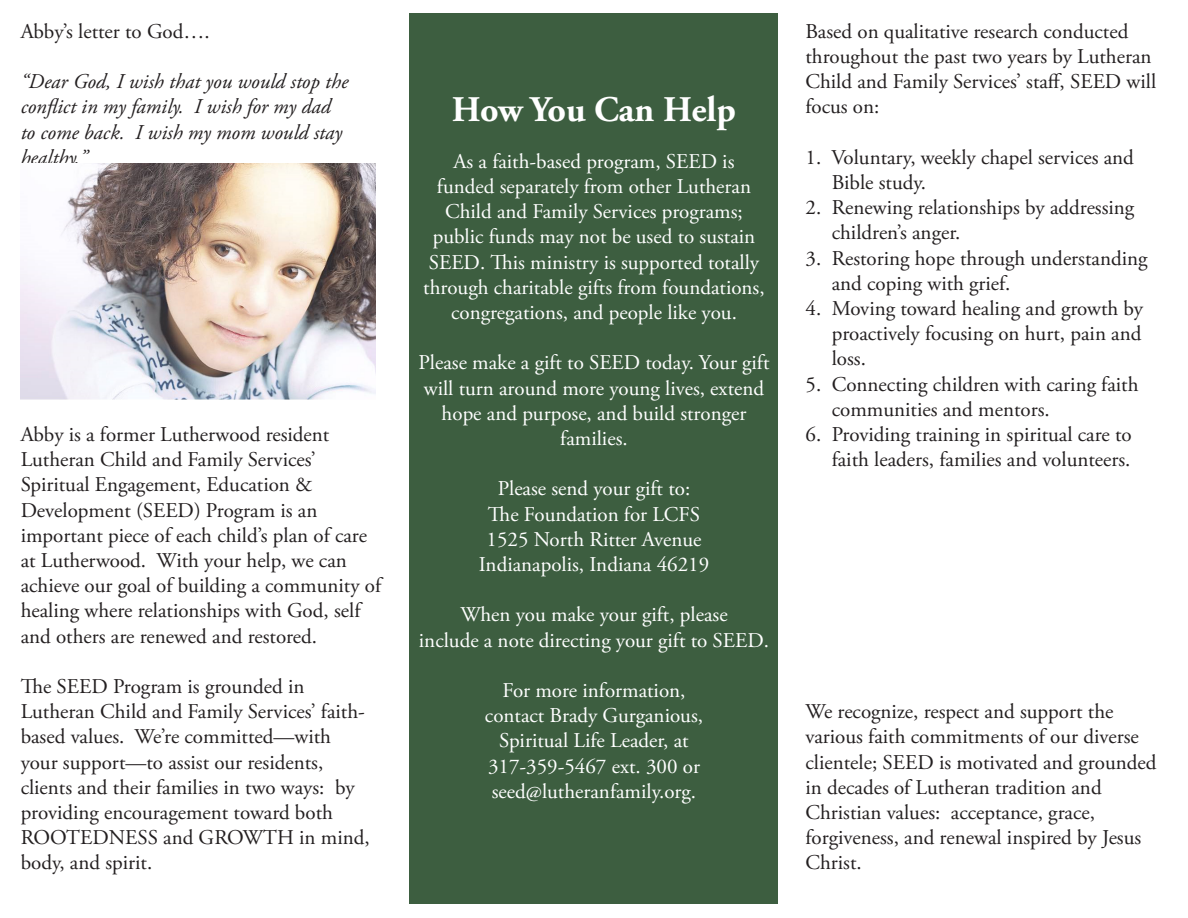
<style>
.page{position:relative;width:1188px;height:918px;background:#fff}
.page>*{position:absolute;margin:0;border:0;box-sizing:border-box;transform-origin:0 0}
.t1{font:700 36px "Adobe Garamond Pro";letter-spacing:-.01em;color:#fff}
.t2{font:21px/25.2px "Adobe Garamond Pro";color:#231f20}
.t3{font:21px/25.2px "Adobe Garamond Pro";color:#fff;text-align:center}
.t4{font:italic 21px/25.2px "Adobe Garamond Pro";color:#231f20}
</style>
<div class="page">
<div style="left:410px;top:14px;width:368px;height:890px;background:#3d5e40"></div>
<img style="left:21px;top:164px;width:354px;height:235px">
<p class="t2" style="left:21px;top:19px;width:191px">Abby’s letter to God….</p>
<p class="t4" style="left:21px;top:69px;width:329px">“Dear God, I wish that you would stop the conflict in my family. I wish for my dad to come back. I wish my mom would stay healthy.”</p>
<p class="t2" style="left:21px;top:422px;width:362px">Abby is a former Lutherwood resident Lutheran Child and Family Services’ Spiritual Engagement, Education &amp; Development (SEED) Program is an important piece of each child’s plan of care at Lutherwood. With your help, we can achieve our goal of building a community of healing where relationships with God, self and others are renewed and restored.</p>
<p class="t2" style="left:21px;top:674px;width:285px">The SEED Program is grounded in</p>
<p class="t2" style="left:21px;top:700px;width:351px">Lutheran Child and Family Services’ faith&shy;based values. We’re committed—with your support—to assist our residents, clients and their families in two ways: by providing encouragement toward both ROOTEDNESS and GROWTH in mind, body, and spirit.</p>
<p class="t1" style="left:452px;top:89px;width:286px">How You Can Help</p>
<p class="t3" style="left:423px;top:149px;width:343px">As a faith-based program, SEED is funded separately from other Lutheran Child and Family Services programs; public funds may not be used to sustain SEED. This ministry is supported totally through charitable gifts from foundations, congregations, and people like you.</p>
<p class="t3" style="left:418px;top:351px;width:353px">Please make a gift to SEED today. Your gift will turn around more young lives, extend hope and purpose, and build stronger families.</p>
<p class="t3" style="left:498px;top:477px;width:194px">Please send your gift to:</p>
<p class="t3" style="left:488px;top:502px;width:214px">The Foundation for LCFS</p>
<p class="t3" style="left:487px;top:527px;width:216px">1525 North Ritter Avenue</p>
<p class="t3" style="left:479px;top:553px;width:232px">Indianapolis, Indiana 46219</p>
<p class="t3" style="left:460px;top:603px;width:269px">When you make your gift, please</p>
<p class="t3" style="left:419px;top:628px;width:352px">include a note directing your gift to SEED.</p>
<p class="t3" style="left:502px;top:679px;width:185px">For more information,</p>
<p class="t3" style="left:485px;top:704px;width:220px">contact Brady Gurganious,</p>
<p class="t3" style="left:499px;top:729px;width:191px">Spiritual Life Leader, at</p>
<p class="t3" style="left:488px;top:754px;width:213px">317-359-5467 ext. 300 or</p>
<p class="t3" style="left:492px;top:779px;width:206px">seed@lutheranfamily.org.</p>
<p class="t2" style="left:806px;top:19px;width:352px">Based on qualitative research conducted throughout the past two years by Lutheran Child and Family Services’ staff, SEED will focus on:</p>
<p class="t2" style="left:806px;top:145px;width:330px">1. Voluntary, weekly chapel services and</p>
<p class="t2" style="left:832px;top:170px;width:96px">Bible study.</p>
<p class="t2" style="left:806px;top:196px;width:330px">2. Renewing relationships by addressing</p>
<p class="t2" style="left:832px;top:221px;width:130px">children’s anger.</p>
<p class="t2" style="left:806px;top:246px;width:344px">3. Restoring hope through understanding</p>
<p class="t2" style="left:832px;top:271px;width:180px">and coping with grief.</p>
<p class="t2" style="left:806px;top:296px;width:339px">4. Moving toward healing and growth by</p>
<p class="t2" style="left:832px;top:322px;width:311px">proactively focusing on hurt, pain and</p>
<p class="t2" style="left:832px;top:347px;width:36px">loss.</p>
<p class="t2" style="left:806px;top:372px;width:335px">5. Connecting children with caring faith</p>
<p class="t2" style="left:832px;top:397px;width:220px">communities and mentors.</p>
<p class="t2" style="left:806px;top:422px;width:328px">6. Providing training in spiritual care to</p>
<p class="t2" style="left:832px;top:448px;width:300px">faith leaders, families and volunteers.</p>
<p class="t2" style="left:806px;top:700px;width:352px">We recognize, respect and support the various faith commitments of our diverse clientele; SEED is motivated and grounded in decades of Lutheran tradition and Christian values: acceptance, grace, forgiveness, and renewal inspired by Jesus Christ.</p>
</div>
